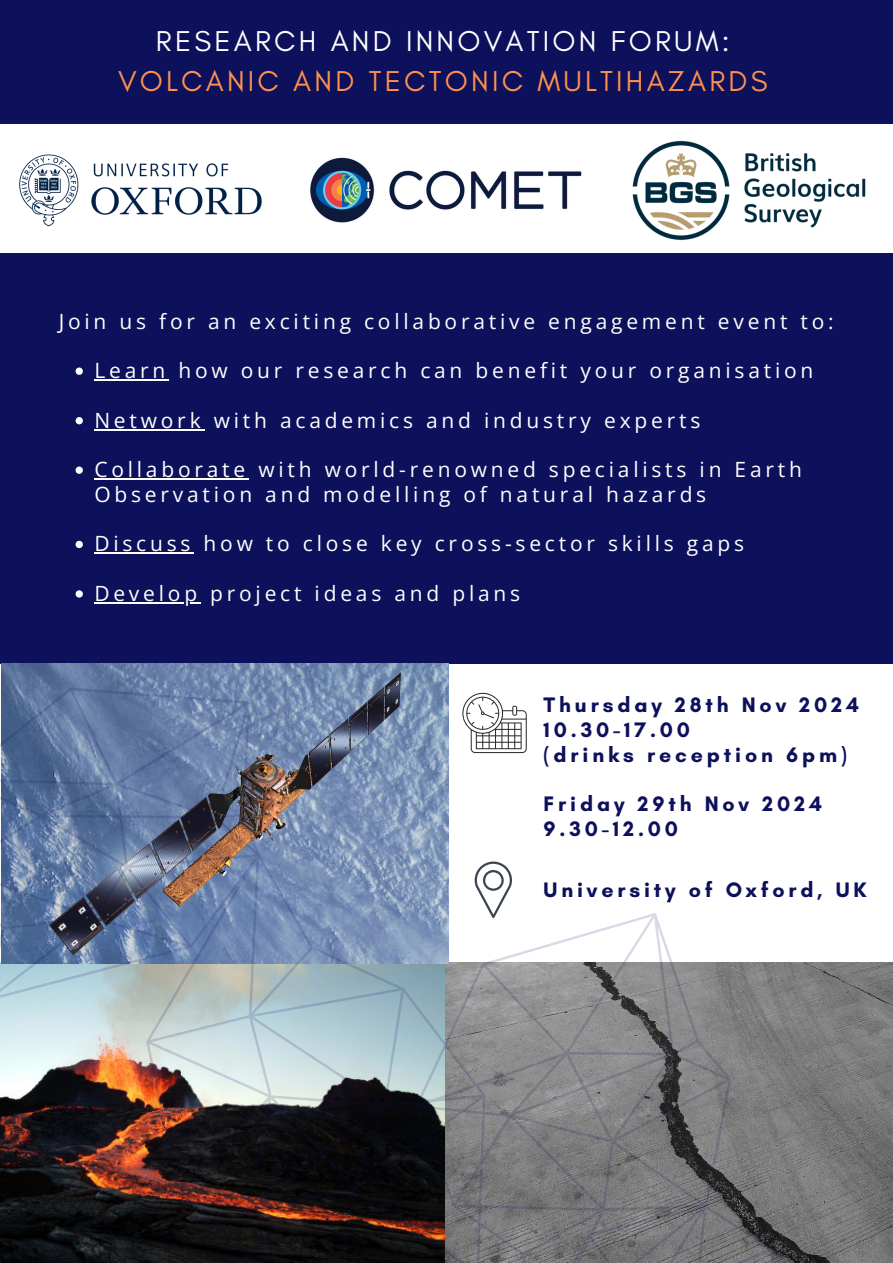
<style>
.page{position:relative;width:893px;height:1263px;background:#fff}
.page>*{position:absolute;margin:0;border:0;box-sizing:border-box;transform-origin:0 0}
.t1{font:29.25px/40.5px "Glacial Indifference";letter-spacing:.11em;color:#ff914d;text-align:center}
.t2{font:700 21.38px/24.8px "Glacial Indifference";letter-spacing:.18em;color:#0d105b}
.t3{font:21px/24.8px "Open Sans";letter-spacing:.18em;color:#fff}
.s1{color:#fff}
</style>
<div class="page">
<img style="left:310px;top:157px;width:272px;height:66px">
<div style="left:0;top:253px;width:893px;height:410px;background:#0d105b"></div>
<img style="left:0;top:1082px;width:49px;height:181px">
<img style="left:822px;top:963px;width:71px;height:300px">
<img style="left:324px;top:663px;width:124px;height:189px">
<svg style="left:822px;top:1161px;width:56px;height:102px;background:#777"></svg>
<svg style="left:0;top:593px;width:324px;height:489px"></svg>
<svg style="left:333px;top:850px;width:489px;height:413px"></svg>
<img style="left:49px;top:852px;width:557px;height:411px">
<img style="left:632px;top:141px;width:234px;height:99px">
<img style="left:20px;top:155px;width:241px;height:71px">
<div style="left:0;top:0;width:893px;height:124px;background:#0d105b"></div>
<svg style="left:475px;top:861px;width:37px;height:57px"></svg>
<svg style="left:462px;top:693px;width:64px;height:60px"></svg>
<svg style="left:76px;top:367px;width:7px;height:8px"></svg>
<hr style="left:94px;top:379px;width:75px;height:2px;background:#fff">
<svg style="left:76px;top:417px;width:7px;height:7px"></svg>
<hr style="left:94px;top:429px;width:110px;height:1px;background:#fff">
<svg style="left:76px;top:466px;width:7px;height:8px"></svg>
<hr style="left:94px;top:478px;width:155px;height:2px;background:#fff">
<svg style="left:76px;top:541px;width:7px;height:7px"></svg>
<hr style="left:94px;top:553px;width:100px;height:1px;background:#fff">
<svg style="left:76px;top:590px;width:7px;height:8px"></svg>
<hr style="left:94px;top:602px;width:107px;height:2px;background:#fff">
<h3 class="t1" style="left:118px;top:20px;width:651px"><span class="s1">RESEARCH AND INNOVATION FORUM:<br></span>VOLCANIC AND TECTONIC MULTIHAZARDS</h3>
<p class="t3" style="left:59px;top:308px;width:776px">Join us for an exciting collaborative engagement event to:</p>
<p class="t3" style="left:94px;top:358px;width:720px">Learn how our research can benefit your organisation</p>
<p class="t3" style="left:94px;top:407px;width:607px">Network with academics and industry experts</p>
<h3 class="t3" style="left:94px;top:457px;width:709px">Collaborate with world-renowned specialists in Earth<br>Observation and modelling of natural hazards</h3>
<h3 class="t3" style="left:94px;top:531px;width:651px">Discuss how to close key cross-sector skills gaps</h3>
<p class="t3" style="left:94px;top:580px;width:427px">Develop project ideas and plans</p>
<p class="t2" style="left:543px;top:692px;width:317px">Thursday 28th Nov 2024<br>10.30-17.00<br>(drinks reception 6pm)</p>
<p class="t2" style="left:543px;top:791px;width:280px">Friday 29th Nov 2024<br>9.30-12.00</p>
<h1 class="t2" style="left:543px;top:877px;width:324px">University of Oxford, UK</h1>
</div>
